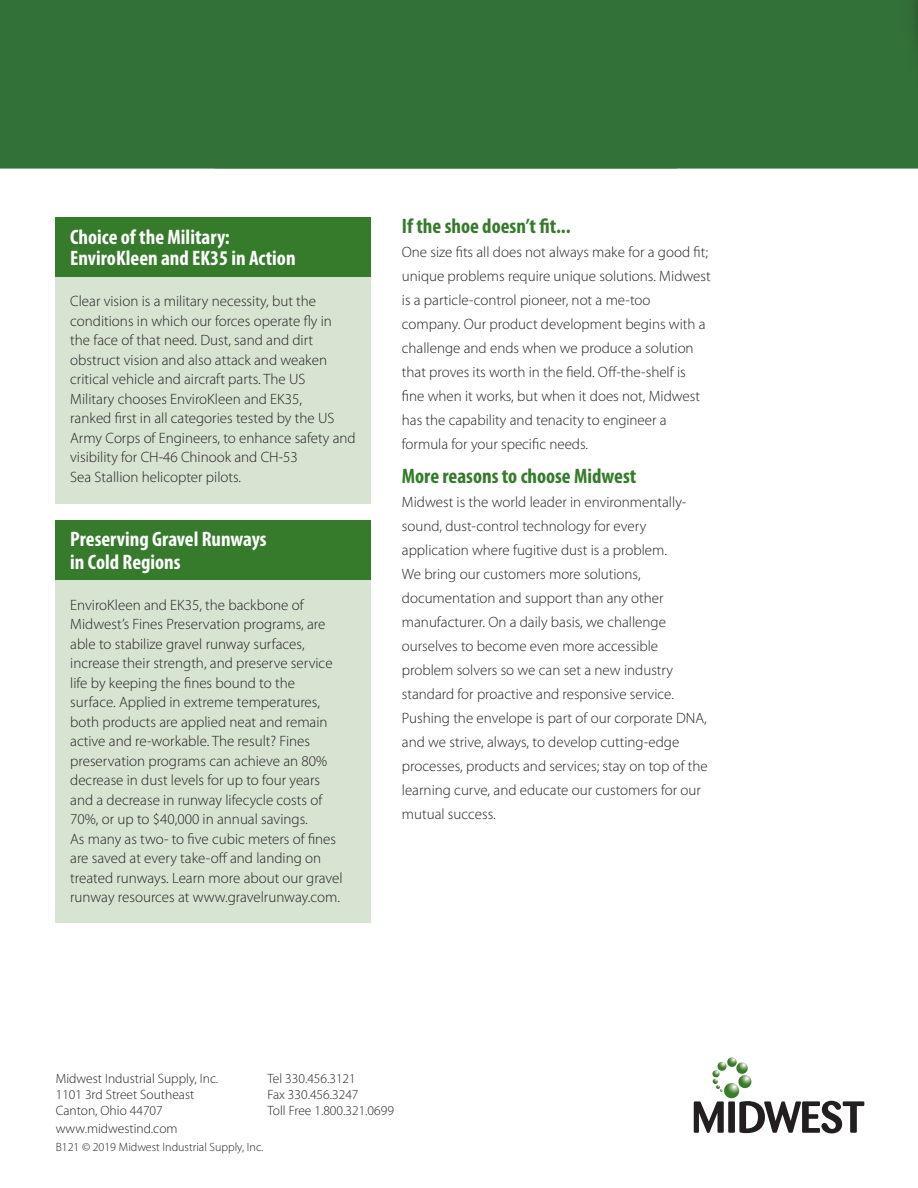
<style>
.page{position:relative;width:918px;height:1188px;background:#fff}
.page>*{position:absolute;margin:0;border:0;box-sizing:border-box;transform-origin:0 0}
.t1{font:700 condensed 21px "Myriad Pro";color:#fff}
.t2{font:700 condensed 21px "Myriad Pro";color:#357b2b}
.t3{font:300 15px/24px "Myriad Pro";color:#231f20}
.t4{font:300 13.5px "Myriad Pro";color:#231f20}
.t5{font:300 12px "Myriad Pro";color:#231f20}
</style>
<div class="page">
<div style="left:677px;top:1px;width:241px;height:168px;background:#327137"></div>
<div style="left:1px;top:1px;width:676px;height:168px;background:#327137"></div>
<div style="left:55px;top:564px;width:316px;height:359px;background:#d7e4d2"></div>
<div style="left:55px;top:258px;width:316px;height:245px;background:#d7e4d2"></div>
<div style="left:55px;top:217px;width:316px;height:59px;background:#357b2b"></div>
<div style="left:55px;top:520px;width:315px;height:60px;background:#357b2b"></div>
<div style="left:728px;top:1101px;width:7px;height:32px;background:#231f20"></div>
<svg style="left:694px;top:1101px;width:30px;height:32px"></svg>
<svg style="left:739px;top:1101px;width:125px;height:32px"></svg>
<img style="left:724px;top:1092px;width:15px;height:7px">
<img style="left:748px;top:1076px;width:4px;height:12px">
<svg style="left:712px;top:1057px;width:36px;height:35px"></svg>
<p class="t1" style="left:70px;top:223px;width:161px">Choice of the Military:</p>
<p class="t1" style="left:70px;top:245px;width:227px">EnviroKleen and EK35 in Action</p>
<p class="t3" style="left:70px;top:291px;width:263px;line-height:19.5px">Clear vision is a military necessity, but the conditions in which our forces operate fly in</p>
<p class="t3" style="left:70px;top:330px;width:258px;line-height:19.5px">the face of that need. Dust, sand and dirt obstruct vision and also attack and weaken critical vehicle and aircraft parts. The US</p>
<p class="t3" style="left:70px;top:387px;width:233px">Military chooses EnviroKleen and EK35,</p>
<p class="t3" style="left:70px;top:408px;width:287px;line-height:19.5px">ranked first in all categories tested by the US<br>Army Corps of Engineers, to enhance safety and visibility for CH-46 Chinook and CH-53</p>
<p class="t3" style="left:70px;top:465px;width:172px">Sea Stallion helicopter pilots.</p>
<p class="t1" style="left:70px;top:526px;width:198px">Preserving Gravel Runways</p>
<p class="t1" style="left:70px;top:549px;width:112px">in Cold Regions</p>
<p class="t3" style="left:70px;top:595px;width:257px;line-height:19.5px">EnviroKleen and EK35, the backbone of<br>Midwest’s Fines Preservation programs, are</p>
<p class="t3" style="left:70px;top:634px;width:264px;line-height:19.5px">able to stabilize gravel runway surfaces, increase their strength, and preserve service</p>
<p class="t3" style="left:70px;top:671px;width:226px">life by keeping the fines bound to the</p>
<p class="t3" style="left:70px;top:690px;width:251px">surface. Applied in extreme temperatures,</p>
<p class="t3" style="left:70px;top:712px;width:259px;line-height:19.5px">both products are applied neat and remain active and re-workable. The result? Fines</p>
<p class="t3" style="left:70px;top:751px;width:259px;line-height:19.5px">preservation programs can achieve an 80% decrease in dust levels for up to four years</p>
<p class="t3" style="left:70px;top:788px;width:254px">and a decrease in runway lifecycle costs of</p>
<p class="t3" style="left:70px;top:807px;width:239px">70%, or up to $40,000 in annual savings.</p>
<p class="t3" style="left:70px;top:827px;width:267px">As many as two- to five cubic meters of fines</p>
<p class="t3" style="left:70px;top:846px;width:253px">are saved at every take-off and landing on</p>
<p class="t3" style="left:70px;top:866px;width:274px">treated runways. Learn more about our gravel</p>
<p class="t3" style="left:70px;top:885px;width:271px">runway resources at www.gravelrunway.com.</p>
<p class="t2" style="left:402px;top:213px;width:170px">If the shoe doesn’t fit...</p>
<p class="t3" style="left:402px;top:240px;width:308px">One size fits all does not always make for a good fit;</p>
<p class="t3" style="left:402px;top:264px;width:310px">unique problems require unique solutions. Midwest</p>
<p class="t3" style="left:402px;top:288px;width:250px">is a particle-control pioneer, not a me-too</p>
<p class="t3" style="left:402px;top:312px;width:305px">company. Our product development begins with a challenge and ends when we produce a solution</p>
<p class="t3" style="left:402px;top:360px;width:285px">that proves its worth in the field. Off-the-shelf is</p>
<p class="t3" style="left:402px;top:384px;width:300px">fine when it works, but when it does not, Midwest</p>
<p class="t3" style="left:402px;top:408px;width:266px">has the capability and tenacity to engineer a</p>
<p class="t3" style="left:402px;top:432px;width:188px">formula for your specific needs.</p>
<p class="t2" style="left:402px;top:463px;width:236px">More reasons to choose Midwest</p>
<p class="t3" style="left:402px;top:490px;width:286px">Midwest is the world leader in environmentally&shy;sound, dust-control technology for every</p>
<p class="t3" style="left:402px;top:538px;width:267px">application where fugitive dust is a problem.</p>
<p class="t3" style="left:402px;top:562px;width:266px">We bring our customers more solutions, documentation and support than any other manufacturer. On a daily basis, we challenge ourselves to become even more accessible</p>
<p class="t3" style="left:402px;top:658px;width:308px">problem solvers so we can set a new industry standard for proactive and responsive service.<br>Pushing the envelope is part of our corporate DNA, and we strive, always, to develop cutting-edge processes, products and services; stay on top of the learning curve, and educate our customers for our mutual success.</p>
<p class="t4" style="left:56px;top:1070px;width:164px">Midwest Industrial Supply, Inc.</p>
<p class="t4" style="left:56px;top:1086px;width:140px">1101 3rd Street Southeast</p>
<p class="t4" style="left:56px;top:1103px;width:109px">Canton, Ohio 44707</p>
<p class="t4" style="left:56px;top:1121px;width:123px">www.midwestind.com</p>
<p class="t5" style="left:56px;top:1140px;width:209px">B121 © 2019 Midwest Industrial Supply, Inc.</p>
<p class="t4" style="left:267px;top:1070px;width:90px">Tel 330.456.3121</p>
<p class="t4" style="left:267px;top:1086px;width:93px">Fax 330.456.3247</p>
<p class="t4" style="left:267px;top:1103px;width:128px">Toll Free 1.800.321.0699</p>
</div>
